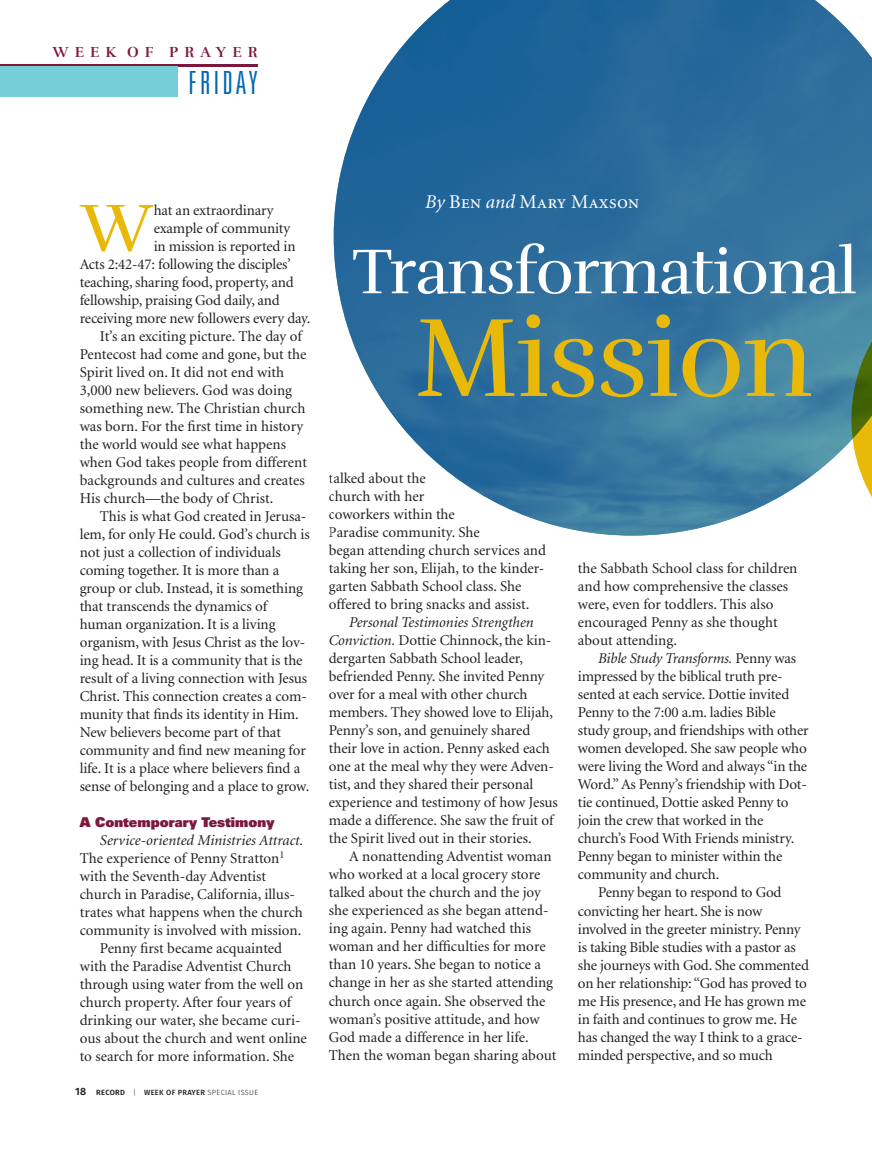
<style>
.page{position:relative;width:872px;height:1149px;background:#fff}
.page>*{position:absolute;margin:0;border:0;box-sizing:border-box;transform-origin:0 0}
.t1{font:114.45px "Rufina";letter-spacing:-.02em;color:#e8b909}
.t2{font:68.85px "Rufina";color:#e8b909}
.t3{font:64.95px "Rufina";letter-spacing:-.02em;color:#fff}
.t4{font:300 ultra-condensed 31.8px "Univers";letter-spacing:.1em;color:#0066b3}
.t5{font:19.5px "Minion Regular SC";color:#fff}
.t6{font:15px/18px "Minion";letter-spacing:-.005em;color:#231f20}
.t7{font:italic 15px "Minion";color:#231f20}
.t8{font:700 15px "Rufina";letter-spacing:.41em;color:#7c183e}
.t9{font:900 13.5px "Univers";color:#7c183e}
.t10{font:300 7.5px "Fira Sans";letter-spacing:.04em;color:#231f20}
.s1{font-weight:600;font-size:10.5px}
.s2{font-weight:600}
.s3{font-weight:500}
.s4{font-family:"Minion";font-style:italic}
.s5{font-style:italic}
.s6{font-style:normal}
</style>
<div class="page">
<hr style="left:0;top:64px;width:257px;height:2px;background:#7c183e">
<div style="left:0;top:66px;width:178px;height:31px;background:#76ced9"></div>
<img style="left:334px;top:0;width:538px;height:535px">
<svg style="left:851px;top:259px;width:21px;height:276px"></svg>
<p class="t8" style="left:53px;top:42px;width:206px">WEEK OF PRAYER</p>
<h3 class="t4" style="left:188px;top:66px;width:70px">FRIDAY</h3>
<h2 class="t2" style="left:81px;top:186px;width:73px">W</h2>
<p class="t6" style="left:154px;top:202px;width:121px">hat an extraordinary</p>
<p class="t6" style="left:154px;top:220px;width:138px">example of community</p>
<p class="t6" style="left:154px;top:238px;width:143px">in mission is reported in</p>
<p class="t6" style="left:80px;top:256px;width:213px">Acts 2:42-47: following the disciples’</p>
<p class="t6" style="left:80px;top:274px;width:216px">teaching, sharing food, property, and</p>
<p class="t6" style="left:80px;top:292px;width:202px">fellowship, praising God daily, and</p>
<p class="t6" style="left:80px;top:310px;width:232px">receiving more new followers every day.</p>
<p class="t6" style="left:100px;top:328px;width:203px">It’s an exciting picture. The day of</p>
<p class="t6" style="left:80px;top:346px;width:228px">Pentecost had come and gone, but the</p>
<p class="t6" style="left:80px;top:364px;width:206px">Spirit lived on. It did not end with</p>
<p class="t6" style="left:80px;top:382px;width:214px">3,000 new believers. God was doing</p>
<p class="t6" style="left:80px;top:400px;width:227px">something new. The Christian church</p>
<p class="t6" style="left:80px;top:418px;width:225px">was born. For the first time in history</p>
<p class="t6" style="left:80px;top:436px;width:208px">the world would see what happens</p>
<p class="t6" style="left:80px;top:454px;width:229px">when God takes people from different</p>
<p class="t6" style="left:80px;top:472px;width:226px">backgrounds and cultures and creates</p>
<p class="t6" style="left:80px;top:490px;width:195px">His church—the body of Christ.</p>
<p class="t6" style="left:100px;top:508px;width:208px">This is what God created in Jerusa-</p>
<p class="t6" style="left:80px;top:526px;width:231px">lem, for only He could. God’s church is</p>
<p class="t6" style="left:80px;top:544px;width:202px">not just a collection of individuals</p>
<p class="t6" style="left:80px;top:562px;width:201px">coming together. It is more than a</p>
<p class="t6" style="left:80px;top:580px;width:225px">group or club. Instead, it is something</p>
<p class="t6" style="left:80px;top:598px;width:189px">that transcends the dynamics of</p>
<p class="t6" style="left:80px;top:616px;width:197px">human organization. It is a living</p>
<p class="t6" style="left:80px;top:634px;width:227px">organism, with Jesus Christ as the lov-</p>
<p class="t6" style="left:80px;top:652px;width:224px">ing head. It is a community that is the</p>
<p class="t6" style="left:80px;top:670px;width:229px">result of a living connection with Jesus</p>
<p class="t6" style="left:80px;top:688px;width:229px">Christ. This connection creates a com-</p>
<p class="t6" style="left:80px;top:706px;width:220px">munity that finds its identity in Him.</p>
<p class="t6" style="left:80px;top:724px;width:203px">New believers become part of that</p>
<p class="t6" style="left:80px;top:742px;width:228px">community and find new meaning for</p>
<p class="t6" style="left:80px;top:760px;width:222px">life. It is a place where believers find a</p>
<p class="t6" style="left:80px;top:778px;width:231px">sense of belonging and a place to grow.</p>
<p class="t9" style="left:80px;top:812px;width:196px">A Contemporary Testimony</p>
<p class="t7" style="left:100px;top:832px;width:205px">Service-oriented Ministries Attract.</p>
<p class="t6" style="left:80px;top:849px;width:206px">The experience of Penny Stratton<sup>1</sup></p>
<p class="t6" style="left:80px;top:867px;width:188px">with the Seventh-day Adventist</p>
<p class="t6" style="left:80px;top:885px;width:217px">church in Paradise, California, illus-</p>
<p class="t6" style="left:80px;top:903px;width:225px">trates what happens when the church</p>
<p class="t6" style="left:80px;top:921px;width:223px">community is involved with mission.</p>
<p class="t6" style="left:100px;top:939px;width:184px">Penny first became acquainted</p>
<p class="t6" style="left:80px;top:957px;width:213px">with the Paradise Adventist Church</p>
<p class="t6" style="left:80px;top:975px;width:225px">through using water from the well on</p>
<p class="t6" style="left:80px;top:993px;width:213px">church property. After four years of</p>
<p class="t6" style="left:80px;top:1011px;width:222px">drinking our water, she became curi-</p>
<p class="t6" style="left:80px;top:1029px;width:229px">ous about the church and went online</p>
<p class="t6" style="left:80px;top:1047px;width:216px">to search for more information. She</p>
<p class="t10" style="left:75px;top:1086px;width:185px"><span class="s1">18</span> <span class="s2">RECORD</span> | <span class="s3">WEEK OF PRAYER</span> SPECIAL ISSUE</p>
<h3 class="t5" style="left:425px;top:192px;width:216px"><span class="s4">By</span> Ben <span class="s4">and</span> Mary Maxson</h3>
<h3 class="t3" style="left:352px;top:232px;width:507px">Transformational</h3>
<h1 class="t1" style="left:414px;top:288px;width:401px">Mission</h1>
<p class="t6" style="left:329px;top:469px;width:219px">talked about the<br>church with her<br>coworkers within the<br>Paradise community. She<br>began attending church services and taking her son, Elijah, to the kinder&shy;garten Sabbath School class. She offered to bring snacks and assist.</p>
<p class="t6" style="left:329px;top:613px;width:231px;text-indent:20px"><span class="s5">Personal Testimonies Strengthen Conviction.</span> Dottie Chinnock,the kin&shy;dergarten Sabbath School leader, befriended Penny. She invited Penny over for a meal with other church members. They showed love to Elijah, Penny’s son, and genuinely shared their love in action. Penny asked each one at the meal why they were Adven&shy;tist, and they shared their personal experience and testimony of how Jesus made a difference. She saw the fruit of the Spirit lived out in their stories.</p>
<p class="t6" style="left:329px;top:847px;width:229px;text-indent:20px">A nonattending Adventist woman who worked at a local grocery store talked about the church and the joy she experienced as she began attend&shy;ing again. Penny had watched this woman and her difficulties for more than 10 years. She began to notice a change in her as she started attending church once again. She observed the woman’s positive attitude, and how God made a difference in her life.<br>Then the woman began sharing about</p>
<p class="t6" style="left:578px;top:560px;width:221px">the Sabbath School class for children and how comprehensive the classes were, even for toddlers. This also encouraged Penny as she thought about attending.</p>
<p class="t7" style="left:598px;top:651px;width:199px">Bible Study Transforms. <span class="s6">Penny was</span></p>
<p class="t6" style="left:578px;top:668px;width:206px">impressed by the biblical truth pre-</p>
<p class="t6" style="left:578px;top:686px;width:213px">sented at each service. Dottie invited</p>
<p class="t6" style="left:578px;top:704px;width:199px">Penny to the 7:00 a.m. ladies Bible</p>
<p class="t6" style="left:578px;top:722px;width:232px">study group, and friendships with other</p>
<p class="t6" style="left:578px;top:740px;width:230px">women developed. She saw people who</p>
<p class="t6" style="left:578px;top:758px;width:231px">were living the Word and always “in the</p>
<p class="t6" style="left:578px;top:776px;width:230px">Word.” As Penny’s friendship with Dot-</p>
<p class="t6" style="left:578px;top:794px;width:212px">tie continued, Dottie asked Penny to</p>
<p class="t6" style="left:578px;top:812px;width:187px">join the crew that worked in the</p>
<p class="t6" style="left:578px;top:830px;width:218px">church’s Food With Friends ministry.</p>
<p class="t6" style="left:578px;top:848px;width:206px">Penny began to minister within the</p>
<p class="t6" style="left:578px;top:866px;width:143px">community and church.</p>
<p class="t6" style="left:598px;top:884px;width:185px">Penny began to respond to God</p>
<p class="t6" style="left:578px;top:902px;width:186px">convicting her heart. She is now</p>
<p class="t6" style="left:578px;top:920px;width:224px">involved in the greeter ministry. Penny</p>
<p class="t6" style="left:578px;top:938px;width:219px">is taking Bible studies with a pastor as</p>
<p class="t6" style="left:578px;top:956px;width:232px">she journeys with God. She commented</p>
<p class="t6" style="left:578px;top:974px;width:230px">on her relationship: “God has proved to</p>
<p class="t6" style="left:578px;top:992px;width:230px">me His presence, and He has grown me</p>
<p class="t6" style="left:578px;top:1010px;width:221px">in faith and continues to grow me. He</p>
<p class="t6" style="left:578px;top:1028px;width:226px">has changed the way I think to a grace-</p>
<p class="t6" style="left:578px;top:1046px;width:196px">minded perspective, and so much</p>
</div>
